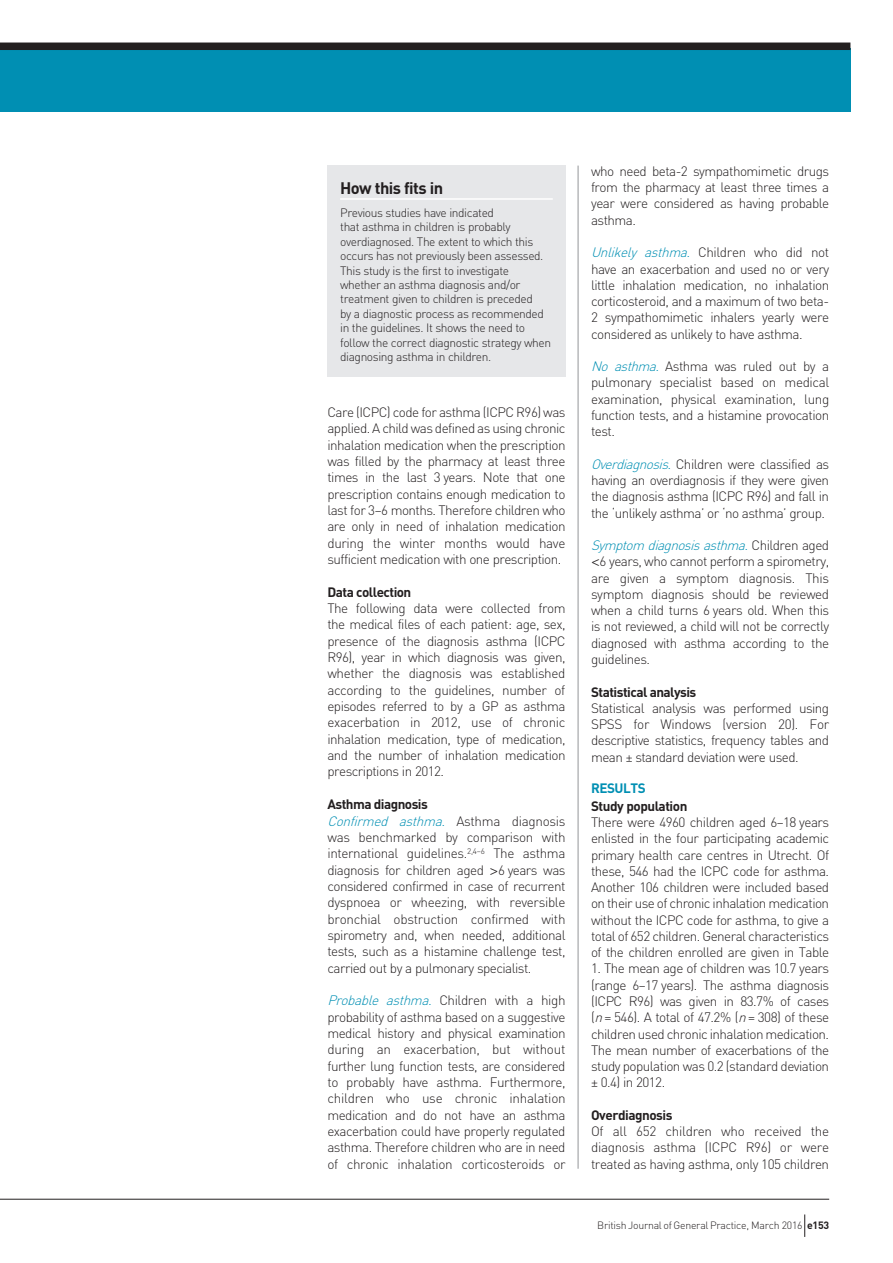
<style>
.page{position:relative;width:893px;height:1263px;background:#fff}
.page>*{position:absolute;margin:0;border:0;box-sizing:border-box;transform-origin:0 0}
.t1{font:700 16.5px "DIN";letter-spacing:-.035em;color:#231f20}
.t2{font:300 13.5px/16.2px "DIN";letter-spacing:-.04em;color:#231f20;text-align:justify}
.t3{font:700 13.5px "DIN";letter-spacing:-.04em;color:#231f20}
.t4{font:700 13.5px "DIN";letter-spacing:-.035em;color:#008fb3}
.t5{font:300 12px/14.4px "DIN";letter-spacing:-.035em;color:#231f20}
.t6{font:300 10.5px "DIN";letter-spacing:-.025em;color:#231f20}
.s1{font-weight:700}
.s2{font-style:italic;color:#008fb3}
.s3{font-family:"Helvetica"}
.s4{font-style:italic}
</style>
<div class="page">
<hr style="left:578px;top:166px;width:1px;height:1003px;background:#939598">
<div style="left:327px;top:165px;width:239px;height:211px;background:#e6e7e9"></div>
<hr style="left:340px;top:198px;width:213px;height:2px;background:#fff">
<hr style="left:0;top:1199px;width:829px;height:1px;background:#231f20">
<svg style="left:804px;top:1214px;width:1px;height:23px"></svg>
<div style="left:0;top:48px;width:850px;height:63px;background:#008fb3"></div>
<div style="left:0;top:43px;width:850px;height:7px;background:#231f20"></div>
<p class="t1" style="left:340px;top:177px;width:105px">How this fits in</p>
<p class="t5" style="left:340px;top:205px;width:212px">Previous studies have indicated<br>that asthma in children is probably overdiagnosed. The extent to which this occurs has not previously been assessed.<br>This study is the first to investigate whether an asthma diagnosis and/or treatment given to children is preceded<br>by a diagnostic process as recommended in the guidelines. It shows the need to follow the correct diagnostic strategy when diagnosing asthma in children.</p>
<p class="t2" style="left:327px;top:404px;width:240px">Care (ICPC) code for asthma (ICPC R96) was applied. A child was defined as using chronic inhalation medication when the prescription was filled by the pharmacy at least three times in the last 3 years. Note that one prescription contains enough medication to last for 3–6 months. Therefore children who are only in need of inhalation medication during the winter months would have sufficient medication with one prescription.</p>
<p class="t3" style="left:327px;top:583px;width:85px">Data collection</p>
<p class="t2" style="left:327px;top:600px;width:240px">The following data were collected from the medical files of each patient: age, sex, presence of the diagnosis asthma (ICPC R96), year in which diagnosis was given, whether the diagnosis was established according to the guidelines, number of episodes referred to by a GP as asthma exacerbation in 2012, use of chronic inhalation medication, type of medication, and the number of inhalation medication prescriptions in 2012.</p>
<p class="t2" style="left:327px;top:796px;width:240px;text-align:left"><span class="s1">Asthma diagnosis<br></span><span class="s2">Confirmed asthma.</span> As t h m a d i a g n o s i s was benchmarked by comparison with international guidelines.<sup>2,4–6</sup> The asthma diagnosis for children aged <span class="s3">&gt;</span>6 years was considered confirmed in case of recurrent dyspnoea or wheezing, with reversible bronchial obstruction confirmed with spirometry and, when needed, additional tests, such as a histamine challenge test, carried out by a pulmonary specialist.</p>
<p class="t2" style="left:327px;top:992px;width:240px"><span class="s2">Probable asthma.</span> C h i l d re n w i t h a h i g h probability of asthma based on a suggestive medical history and physical examination during an exacerbation, but without further lung function tests, are considered to probably have asthma. Furthermore, children who use chronic inhalation medication and do not have an asthma exacerbation could have properly regulated asthma. Therefore children who are in need of chronic inhalation corticosteroids or</p>
<p class="t2" style="left:591px;top:163px;width:240px">who need beta-2 sympathomimetic drugs from the pharmacy at least three times a year were considered as having probable asthma.</p>
<p class="t2" style="left:591px;top:244px;width:240px"><span class="s2">Unlikely asthma.</span> C h i l d re n w h o d i d n o t have an exacerbation and used no or very little inhalation medication, no inhalation corticosteroid, and a maximum of two beta-2 sympathomimetic inhalers yearly were considered as unlikely to have asthma.</p>
<p class="t2" style="left:591px;top:358px;width:240px"><span class="s2">No asthma.</span> Asthma was ruled out by a pulmonary specialist based on medical examination, physical examination, lung function tests, and a histamine provocation test.</p>
<p class="t2" style="left:591px;top:456px;width:240px"><span class="s2">Overdiagnosis.</span>Children were classified as having an overdiagnosis if they were given the diagnosis asthma (ICPC R96) and fall in the ‘unlikely asthma’ or ‘no asthma’ group.</p>
<p class="t2" style="left:591px;top:537px;width:240px"><span class="s2">Symptom diagnosisasthma.</span>C h i l d r e n a g e d <span class="s3">&lt;</span>6 years, who cannot perform a spirometry, are given a symptom diagnosis. This symptom diagnosis should be reviewed when a child turns 6 years old. When this is not reviewed, a child will not be correctly diagnosed with asthma according to the guidelines.</p>
<p class="t3" style="left:591px;top:683px;width:107px">Statistical analysis</p>
<p class="t2" style="left:591px;top:700px;width:240px">Statistical analysis was performed using SPSS for Windows (version 20). For descriptive statistics, frequency tables and mean ± standard deviation were used.</p>
<p class="t4" style="left:591px;top:779px;width:56px">RESULTS</p>
<p class="t3" style="left:591px;top:797px;width:98px">Study population</p>
<p class="t2" style="left:591px;top:814px;width:240px">There were 4960 children aged 6–18 years enlisted in the four participating academic primary health care centres in Utrecht. Of these, 546 had the ICPC code for asthma.<br>Another 106 children were included based on their use of chronic inhalation medication without the ICPC code for asthma, to give a total of 652 children. General characteristics of the children enrolled are given in Table</p>
<p class="t2" style="left:591px;top:960px;width:240px">1. The mean age of children was 10.7 years (range 6–17 years). The asthma diagnosis (ICPC R96) was given in 83.7% of cases (<span class="s4">n</span>= 546). A total of 47.2% (<span class="s4">n</span>= 308) of these children used chronic inhalation medication.<br>The mean number of exacerbations of the study population was 0.2 (standard deviation ± 0.4) in 2012.</p>
<p class="t3" style="left:591px;top:1106px;width:83px">Overdiagnosis</p>
<p class="t2" style="left:591px;top:1123px;width:240px">Of all 652 children who received the diagnosis asthma (ICPC R96) or were treated as having asthma, only 105 children</p>
<p class="t6" style="left:597px;top:1219px;width:233px">British Journal of General Practice, March 2016 <span class="s1">e153</span></p>
</div>
